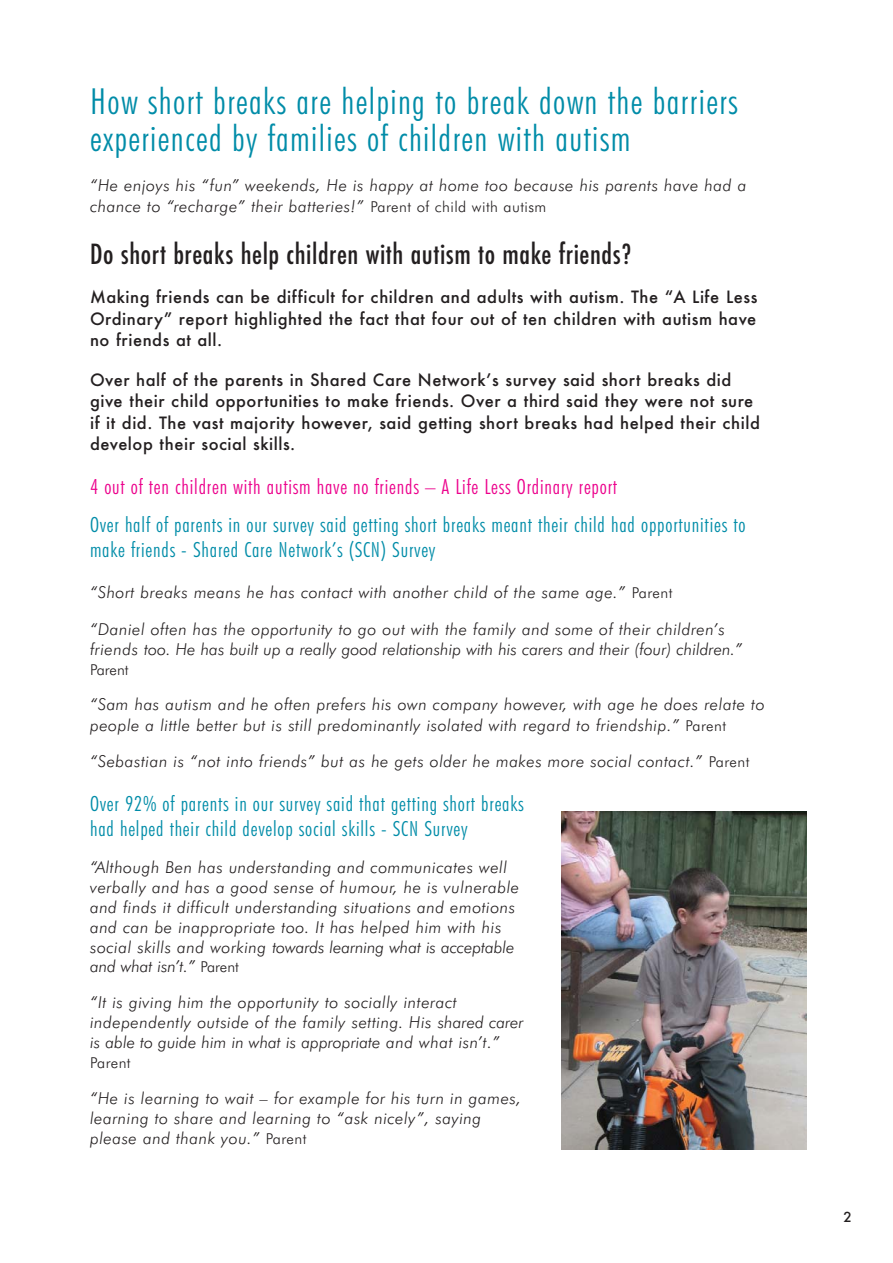
<style>
.page{position:relative;width:893px;height:1263px;background:#fff}
.page>*{position:absolute;margin:0;border:0;box-sizing:border-box;transform-origin:0 0}
.t1{font:300 condensed 36px/37.5px "Futura BT";letter-spacing:.04em;color:#008ca8}
.t2{font:500 condensed 27px "Futura";letter-spacing:.02em;color:#231f20}
.t3{font:300 condensed 21px/25.2px "Futura BT";letter-spacing:.04em;color:#008ca8}
.t4{font:300 condensed 21px "Futura BT";letter-spacing:.04em;color:#ec008c}
.t5{font:italic 300 16.5px/19.8px "Futura BT";letter-spacing:.03em;color:#231f20}
.t6{font:500 16.5px/21.5px "Futura";letter-spacing:.03em;color:#231f20;text-align:justify}
.t7{font:300 15px "Futura BT";color:#231f20}
.t8{font:500 13.5px "Futura";color:#231f20}
.s1{font-style:normal;font-size:15px}
</style>
<div class="page">
<img style="left:561px;top:811px;width:245px;height:338px">
<h1 class="t1" style="left:90px;top:86px;width:649px">How short breaks are helping to break down the barriers experienced by families of children with autism</h1>
<p class="t5" style="left:90px;top:177px;width:658px;line-height:20.9px">“He enjoys his “fun” weekends, He is happy at home too because his parents have had a chance to “recharge” their batteries!” <span class="s1">Parent of child with autism</span></p>
<h2 class="t2" style="left:90px;top:241px;width:543px">Do short breaks help children with autism to make friends?</h2>
<p class="t6" style="left:90px;top:288px;width:669px">Making friends can be difficult for children and adults with autism. The “A Life Less Ordinary” report highlighted the fact that four out of ten children with autism have no friends at all.</p>
<p class="t6" style="left:90px;top:370px;width:671px;text-align:left">Over half of the parents in Shared Care Network’s survey said short breaks did give their child opportunities to make friends. Over a third said they were not sure if it did. The vast majority however, said getting short breaks had helped their child develop their social skills.</p>
<p class="t4" style="left:90px;top:479px;width:528px">4 out of ten children with autism have no friends – A Life Less Ordinary report</p>
<p class="t3" style="left:90px;top:514px;width:657px">Over half of parents in our survey said getting short breaks meant their child had opportunities to make friends - Shared Care Network’s (SCN) Survey</p>
<p class="t5" style="left:90px;top:584px;width:584px">“Short breaks means he has contact with another child of the same age.” <span class="s1">Parent</span></p>
<p class="t5" style="left:90px;top:621px;width:654px">“Daniel often has the opportunity to go out with the family and some of their children’s friends too. He has built up a really good relationship with his carers and their (four) children.”</p>
<p class="t7" style="left:90px;top:664px;width:40px">Parent</p>
<p class="t5" style="left:90px;top:696px;width:676px;line-height:20.4px">“Sam has autism and he often prefers his own company however, with age he does relate to people a little better but is still predominantly isolated with regard to friendship.” <span class="s1">Parent</span></p>
<p class="t5" style="left:90px;top:753px;width:661px">“Sebastian is “not into friends” but as he gets older he makes more social contact.” <span class="s1">Parent</span></p>
<p class="t3" style="left:90px;top:793px;width:435px">Over 92% of parents in our survey said that getting short breaks had helped their child develop social skills - SCN Survey</p>
<p class="t5" style="left:90px;top:859px;width:431px">“Although Ben has understanding and communicates well verbally and has a good sense of humour, he is vulnerable and finds it difficult understanding situations and emotions and can be inappropriate too. It has helped him with his social skills and working towards learning what is acceptable and what isn’t.” <span class="s1">Parent</span></p>
<p class="t5" style="left:90px;top:994px;width:435px">“It is giving him the opportunity to socially interact independently outside of the family setting. His shared carer is able to guide him in what is appropriate and what isn’t.”</p>
<p class="t7" style="left:90px;top:1058px;width:42px">Parent</p>
<p class="t5" style="left:90px;top:1090px;width:433px">“He is learning to wait – for example for his turn in games, learning to share and learning to “ask nicely”, saying please and thank you.” <span class="s1">Parent</span></p>
<p class="t8" style="left:843px;top:1211px;width:10px">2</p>
</div>
